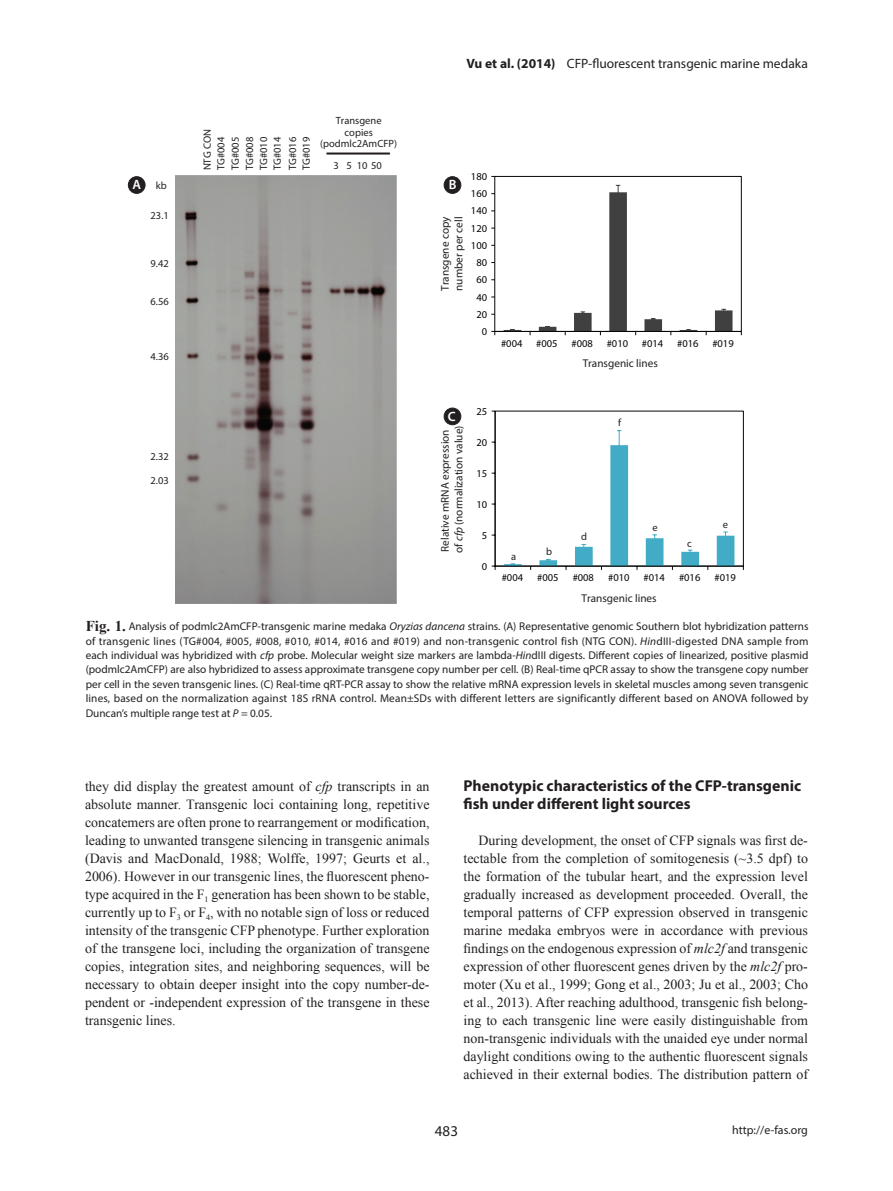
<style>
.page{position:relative;width:893px;height:1191px;background:#fff}
.page>*{position:absolute;margin:0;border:0;box-sizing:border-box;transform-origin:0 0}
.중제목_기준선격자{font:700 15.75px/18px "Myriad Pro";color:#231f20}
.t1{font:15px "Myriad Pro";color:#231f20}
.본문내용_공통{font:13.95px/18px "Times New Roman";color:#231f20;text-align:justify}
.t2{font:13.5px "Myriad Pro";color:#231f20}
.t3{font:600 13.5px "Myriad Pro";color:#fff}
.t4{font:12px "Myriad Pro";color:#231f20}
.Normal__Web{font:11.25px/14.4px "Myriad Pro";color:#231f20}
.t5{font:10.5px/14.1px "Myriad Pro";color:#231f20;text-align:justify}
.t6{font:10.5px "Myriad Pro";color:#050504}
.s1{font-weight:700}
.s2{font-style:italic}
.s3{font-family:"Times New Roman";font-weight:700;font-size:15px}
</style>
<div class="page">
<hr style="left:326px;top:152px;width:64px;height:2px;background:#231f20">
<div style="left:494px;top:176px;width:248px;height:156px;border:1px solid #050504"></div>
<hr style="left:495px;top:331px;width:246px;height:1px;background:#050504">
<svg style="left:504px;top:185px;width:228px;height:150px"></svg>
<div style="left:495px;top:411px;width:249px;height:155px;border:1px solid #050504"></div>
<hr style="left:619px;top:430px;width:1px;height:30px;background:#42abc5">
<hr style="left:495px;top:411px;width:1px;height:155px;background:#050504">
<hr style="left:495px;top:566px;width:248px;height:1px;background:#050504">
<svg style="left:504px;top:445px;width:230px;height:125px"></svg>
<div style="left:128px;top:177px;width:17px;height:16px;background:#231f20;border-radius:50%"></div>
<div style="left:128px;top:176px;width:17px;height:17px;border:1px solid #231f20;border-radius:50%"></div>
<div style="left:444px;top:408px;width:17px;height:17px;background:#231f20;border-radius:50%"></div>
<div style="left:444px;top:408px;width:17px;height:17px;border:1px solid #231f20;border-radius:50%"></div>
<div style="left:444px;top:177px;width:17px;height:16px;background:#231f20;border-radius:50%"></div>
<div style="left:444px;top:176px;width:17px;height:17px;border:1px solid #231f20;border-radius:50%"></div>
<img style="left:176px;top:176px;width:220px;height:427px">
<p class="t3" style="left:133px;top:176px;width:10px">A</p>
<p class="t5" style="left:156px;top:178px;width:12px">kb</p>
<p class="t5" style="left:151px;top:209px;width:20px">23.1</p>
<p class="t5" style="left:151px;top:256px;width:20px">9.42</p>
<p class="t5" style="left:151px;top:295px;width:20px">6.56</p>
<p class="t5" style="left:151px;top:349px;width:20px">4.36</p>
<p class="t5" style="left:200px;top:170px;width:43px;rotate:-90deg">NTG CON</p>
<p class="t5" style="left:214px;top:170px;width:35px;rotate:-90deg">TG#004<br>TG#005<br>TG#008<br>TG#010<br>TG#014</p>
<p class="t5" style="left:286px;top:170px;width:35px;line-height:13.5px;rotate:-90deg">TG#016<br>TG#019</p>
<p class="t5" style="left:336px;top:114px;width:47px;line-height:11.9px;text-align:center">Transgene copies</p>
<p class="t5" style="left:320px;top:136px;width:78px">(podmlc2AmCFP)</p>
<p class="t5" style="left:334px;top:158px;width:50px">3 5 1050</p>
<p class="t5" style="left:151px;top:449px;width:20px">2.32</p>
<p class="t5" style="left:151px;top:473px;width:20px">2.03</p>
<p class="t2" style="left:466px;top:55px;width:343px"><span class="s1">Vu et al. (2014)</span> CFP-fluorescent transgenic marine medaka</p>
<p class="t3" style="left:449px;top:176px;width:9px">B</p>
<p class="t6" style="left:471px;top:170px;width:18px">180</p>
<p class="t6" style="left:471px;top:187px;width:18px">160</p>
<p class="t6" style="left:471px;top:204px;width:18px">140</p>
<p class="Normal__Web" style="left:438px;top:291px;width:76px;line-height:13.5px;rotate:-90deg">Transgene copy number per cell</p>
<p class="t6" style="left:471px;top:222px;width:18px">120</p>
<p class="t6" style="left:471px;top:239px;width:18px">100</p>
<p class="t6" style="left:476px;top:256px;width:12px">80</p>
<p class="t6" style="left:476px;top:273px;width:12px">60</p>
<p class="t6" style="left:476px;top:290px;width:12px">40</p>
<p class="t6" style="left:476px;top:308px;width:12px">20</p>
<p class="t6" style="left:482px;top:325px;width:7px">0</p>
<p class="t6" style="left:501px;top:337px;width:23px">#004</p>
<p class="t6" style="left:536px;top:337px;width:23px">#005</p>
<p class="t6" style="left:571px;top:337px;width:23px">#008</p>
<p class="t6" style="left:607px;top:337px;width:23px">#010</p>
<p class="t6" style="left:642px;top:337px;width:23px">#014</p>
<p class="t6" style="left:677px;top:337px;width:23px">#016</p>
<p class="t6" style="left:712px;top:337px;width:23px">#019</p>
<p class="Normal__Web" style="left:583px;top:355px;width:77px">Transgenic lines</p>
<p class="t3" style="left:448px;top:408px;width:9px">C</p>
<p class="Normal__Web" style="left:438px;top:553px;width:129px;line-height:13.5px;rotate:-90deg">Relative mRNA expression of <span class="s2">cfp</span> (normalization value)</p>
<p class="t6" style="left:476px;top:405px;width:12px">25</p>
<p class="t6" style="left:476px;top:436px;width:12px">20</p>
<p class="t6" style="left:476px;top:467px;width:12px">15</p>
<p class="t6" style="left:476px;top:498px;width:12px">10</p>
<p class="t6" style="left:482px;top:528px;width:7px">5</p>
<p class="t6" style="left:482px;top:559px;width:7px">0</p>
<p class="t5" style="left:618px;top:415px;width:5px">f</p>
<p class="t5" style="left:511px;top:549px;width:7px">a</p>
<p class="t5" style="left:546px;top:544px;width:7px">b</p>
<p class="t5" style="left:581px;top:529px;width:7px">d</p>
<p class="t5" style="left:652px;top:520px;width:7px">e</p>
<p class="t5" style="left:687px;top:536px;width:6px">c</p>
<p class="t5" style="left:723px;top:517px;width:7px">e</p>
<p class="t6" style="left:502px;top:571px;width:23px">#004</p>
<p class="t6" style="left:537px;top:571px;width:23px">#005</p>
<p class="t6" style="left:573px;top:571px;width:23px">#008</p>
<p class="t6" style="left:608px;top:571px;width:23px">#010</p>
<p class="t6" style="left:644px;top:571px;width:23px">#014</p>
<p class="t6" style="left:679px;top:571px;width:23px">#016</p>
<p class="t6" style="left:714px;top:571px;width:23px">#019</p>
<p class="Normal__Web" style="left:581px;top:591px;width:77px">Transgenic lines</p>
<p class="Normal__Web" style="left:86px;top:619px;width:724px;text-align:justify"><span class="s3">Fig. 1.</span> Analysis of podmlc2AmCFP-transgenic marine medaka <span class="s2">Oryzias dancena</span> strains. (A) Representative genomic Southern blot hybridization patterns of transgenic lines (TG#004, #005, #008, #010, #014, #016 and #019) and non-transgenic control fish (NTG CON). <span class="s2">Hin</span>dIII-digested DNA sample from each individual was hybridized with <span class="s2">cfp</span> probe. Molecular weight size markers are lambda-<span class="s2">Hin</span>dIII digests. Different copies of linearized, positive plasmid (podmlc2AmCFP) are also hybridized to assess approximate transgene copy number per cell. (B) Real-time qPCR assay to show the transgene copy number per cell in the seven transgenic lines. (C) Real-time qRT-PCR assay to show the relative mRNA expression levels in skeletal muscles among seven transgenic lines, based on the normalization against 18S rRNA control. Mean±SDs with different letters are significantly different based on ANOVA followed by Duncan’s multiple range test at <span class="s2">P</span> = 0.05.</p>
<p class="본문내용_공통" style="left:85px;top:776px;width:346px">they did display the greatest amount of <span class="s2">cfp</span> transcripts in an absolute manner. Transgenic loci containing long, repetitive concatemers are often prone to rearrangement or modification, leading to unwanted transgene silencing in transgenic animals (Davis and MacDonald, 1988; Wolffe, 1997; Geurts et al., 2006). However in our transgenic lines, the fluorescent pheno&shy;type acquired in the F<sub>1</sub> generation has been shown to be stable, currently up to F<sub>3</sub> or F<sub>4</sub>, with no notable sign of loss or reduced intensity of the transgenic CFP phenotype. Further exploration of the transgene loci, including the organization of transgene copies, integration sites, and neighboring sequences, will be necessary to obtain deeper insight into the copy number-de&shy;pendent or -independent expression of the transgene in these transgenic lines.</p>
<p class="중제목_기준선격자" style="left:463px;top:775px;width:339px">Phenotypic characteristics of the CFP-transgenic fish under different light sources</p>
<p class="본문내용_공통" style="left:463px;top:830px;width:346px;text-indent:15px">During development, the onset of CFP signals was first de&shy;tectable from the completion of somitogenesis (~3.5 dpf) to the formation of the tubular heart, and the expression level gradually increased as development proceeded. Overall, the temporal patterns of CFP expression observed in transgenic marine medaka embryos were in accordance with previous findings on the endogenous expression of <span class="s2">mlc2f</span> and transgenic expression of other fluorescent genes driven by the <span class="s2">mlc2f</span> pro&shy;moter (Xu et al., 1999; Gong et al., 2003; Ju et al., 2003; Cho et al., 2013). After reaching adulthood, transgenic fish belong&shy;ing to each transgenic line were easily distinguishable from non-transgenic individuals with the unaided eye under normal daylight conditions owing to the authentic fluorescent signals achieved in their external bodies. The distribution pattern of</p>
<p class="t1" style="left:435px;top:1122px;width:25px">483</p>
<p class="t4" style="left:732px;top:1122px;width:77px">http://e-fas.org</p>
</div>
